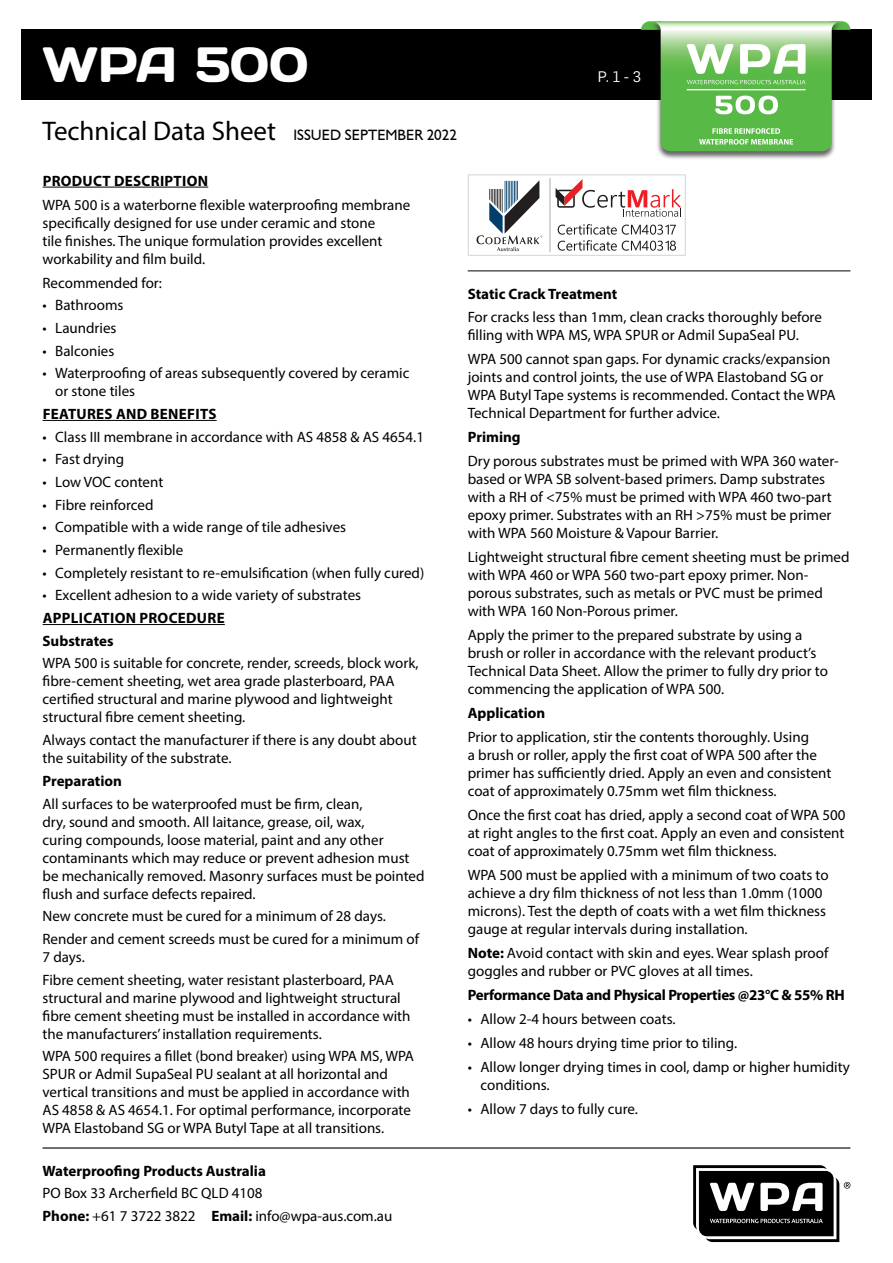
<style>
.page{position:relative;width:893px;height:1263px;background:#fff}
.page>*{position:absolute;margin:0;border:0;box-sizing:border-box;transform-origin:0 0}
.t1{font:49.5px "Days";letter-spacing:-.01em;color:#fff}
.t2{font:27px "Myriad Pro";color:#000}
.t3{font:15px/18px "Myriad Pro";color:#000}
.t4{font:700 15px "Myriad Pro";color:#000}
.t5{font:700 15px/22.6px "Myriad Pro";letter-spacing:.02em;color:#000}
.t6{font:700 15px "Myriad Pro";letter-spacing:-.02em;color:#000}
.t7{font:15px "Humanist 521 BT";color:#000}
.t8{font:15px "Flama";color:#fff}
.s1{font-weight:700}
</style>
<div class="page">
<hr style="left:43px;top:1147px;width:807px;height:1px;background:#000">
<div style="left:21px;top:30px;width:851px;height:70px;background:#000"></div>
<svg style="left:693px;top:1165px;width:157px;height:77px"></svg>
<hr style="left:43px;top:187px;width:165px;height:1px;background:#000">
<hr style="left:43px;top:420px;width:174px;height:1px;background:#000">
<hr style="left:43px;top:624px;width:182px;height:1px;background:#000">
<div style="left:647px;top:21px;width:198px;height:139px;background:#000;opacity:.6"></div>
<svg style="left:641px;top:21px;width:209px;height:130px"></svg>
<svg style="left:468px;top:174px;width:218px;height:82px"></svg>
<hr style="left:468px;top:270px;width:382px;height:1px;background:#000">
<h1 class="t1" style="left:43px;top:33px;width:268px">WPA 500</h1>
<p class="t8" style="left:598px;top:66px;width:45px">P. 1 - 3</p>
<h2 class="t2" style="left:43px;top:114px;width:235px">Technical Data Sheet</h2>
<p class="t7" style="left:293px;top:125px;width:165px">ISSUED SEPTEMBER 2022</p>
<p class="t5" style="left:43px;top:169px;width:167px">PRODUCT DESCRIPTION</p>
<p class="t3" style="left:43px;top:195px;width:369px">WPA 500 is a waterborne flexible waterproofing membrane specifically designed for use under ceramic and stone<br>tile finishes. The unique formulation provides excellent workability and film build.</p>
<p class="t3" style="left:43px;top:273px;width:121px">Recommended for:</p>
<p class="t3" style="left:43px;top:296px;width:83px">• Bathrooms</p>
<p class="t3" style="left:43px;top:319px;width:76px">• Laundries</p>
<p class="t3" style="left:43px;top:341px;width:73px">• Balconies</p>
<p class="t3" style="left:55px;top:364px;width:356px;text-indent:-13px">• Waterproofing of areas subsequently covered by ceramic or stone tiles</p>
<p class="t5" style="left:43px;top:402px;width:175px">FEATURES AND BENEFITS</p>
<p class="t3" style="left:43px;top:427px;width:383px">• Class III membrane in accordance with AS 4858 &amp; AS 4654.1</p>
<p class="t3" style="left:43px;top:450px;width:83px">• Fast drying</p>
<p class="t3" style="left:43px;top:473px;width:122px">• Low VOC content</p>
<p class="t3" style="left:43px;top:495px;width:113px">• Fibre reinforced</p>
<p class="t3" style="left:43px;top:518px;width:305px">• Compatible with a wide range of tile adhesives</p>
<p class="t3" style="left:43px;top:541px;width:142px">• Permanently flexible</p>
<p class="t3" style="left:43px;top:563px;width:383px">• Completely resistant to re-emulsification (when fully cured)</p>
<p class="t3" style="left:43px;top:586px;width:320px">• Excellent adhesion to a wide variety of substrates</p>
<p class="t5" style="left:43px;top:606px;width:184px">APPLICATION PROCEDURE<br>Substrates</p>
<p class="t3" style="left:43px;top:654px;width:378px">WPA 500 is suitable for concrete, render, screeds, block work, fibre-cement sheeting, wet area grade plasterboard, PAA certified structural and marine plywood and lightweight structural fibre cement sheeting.</p>
<p class="t3" style="left:43px;top:731px;width:376px">Always contact the manufacturer if there is any doubt about the suitability of the substrate.</p>
<p class="t4" style="left:43px;top:771px;width:81px">Preparation</p>
<p class="t3" style="left:43px;top:794px;width:384px">All surfaces to be waterproofed must be firm, clean,<br>dry, sound and smooth. All laitance, grease, oil, wax,<br>curing compounds, loose material, paint and any other contaminants which may reduce or prevent adhesion must be mechanically removed. Masonry surfaces must be pointed flush and surface defects repaired.</p>
<p class="t3" style="left:43px;top:905px;width:378px;line-height:22.6px">New concrete must be cured for a minimum of 28 days.<br>Render and cement screeds must be cured for a minimum of</p>
<p class="t3" style="left:43px;top:945px;width:353px;line-height:22.6px">7 days.<br>Fibre cement sheeting, water resistant plasterboard, PAA</p>
<p class="t3" style="left:43px;top:988px;width:370px">structural and marine plywood and lightweight structural fibre cement sheeting must be installed in accordance with the manufacturers’ installation requirements.</p>
<p class="t3" style="left:43px;top:1047px;width:373px">WPA 500 requires a fillet (bond breaker) using WPA MS, WPA SPUR or Admil SupaSeal PU sealant at all horizontal and vertical transitions and must be applied in accordance with AS 4858 &amp; AS 4654.1. For optimal performance, incorporate WPA Elastoband SG or WPA Butyl Tape at all transitions.</p>
<p class="t4" style="left:43px;top:1161px;width:225px">Waterproofing Products Australia</p>
<p class="t3" style="left:43px;top:1182px;width:351px;line-height:22.2px">PO Box 33 Archerfield BC QLD 4108<br><span class="s1">Phone:</span> +61 7 3722 3822 <span class="s1">Email:</span> info@wpa-aus.com.au</p>
<p class="t4" style="left:468px;top:284px;width:151px">Static Crack Treatment</p>
<p class="t3" style="left:468px;top:308px;width:356px">For cracks less than 1mm, clean cracks thoroughly before filling with WPA MS, WPA SPUR or Admil SupaSeal PU.</p>
<p class="t3" style="left:468px;top:350px;width:369px">WPA 500 cannot span gaps. For dynamic cracks/expansion joints and control joints, the use of WPA Elastoband SG or WPA Butyl Tape systems is recommended. Contact the WPA Technical Department for further advice.</p>
<p class="t4" style="left:468px;top:428px;width:54px">Priming</p>
<p class="t3" style="left:468px;top:452px;width:373px">Dry porous substrates must be primed with WPA 360 water&shy;based or WPA SB solvent-based primers. Damp substrates with a RH of &lt;75% must be primed with WPA 460 two-part epoxy primer. Substrates with an RH &gt;75% must be primer with WPA 560 Moisture &amp; Vapour Barrier.</p>
<p class="t3" style="left:468px;top:548px;width:383px">Lightweight structural fibre cement sheeting must be primed with WPA 460 or WPA 560 two-part epoxy primer. Non&shy;porous substrates, such as metals or PVC must be primed with WPA 160 Non-Porous primer.</p>
<p class="t3" style="left:468px;top:626px;width:362px">Apply the primer to the prepared substrate by using a brush or roller in accordance with the relevant product’s Technical Data Sheet. Allow the primer to fully dry prior to commencing the application of WPA 500.</p>
<p class="t4" style="left:468px;top:703px;width:79px">Application</p>
<p class="t3" style="left:468px;top:728px;width:365px">Prior to application, stir the contents thoroughly. Using<br>a brush or roller, apply the first coat of WPA 500 after the primer has sufficiently dried. Apply an even and consistent coat of approximately 0.75mm wet film thickness.</p>
<p class="t3" style="left:468px;top:806px;width:379px;text-align:justify">Once the first coat has dried, apply a second coat of WPA 500 at right angles to the first coat. Apply an even and consistent coat of approximately 0.75mm wet film thickness.</p>
<p class="t3" style="left:468px;top:866px;width:362px">WPA 500 must be applied with a minimum of two coats to achieve a dry film thickness of not less than 1.0mm (1000 microns). Test the depth of coats with a wet film thickness gauge at regular intervals during installation.</p>
<p class="t3" style="left:468px;top:944px;width:362px"><span class="s1">Note:</span> Avoid contact with skin and eyes. Wear splash proof goggles and rubber or PVC gloves at all times.</p>
<p class="t6" style="left:468px;top:985px;width:379px">Performance Data and Physical Properties @23°C &amp; 55% RH</p>
<p class="t3" style="left:468px;top:1010px;width:209px">• Allow 2-4 hours between coats.</p>
<p class="t3" style="left:468px;top:1034px;width:271px">• Allow 48 hours drying time prior to tiling.</p>
<p class="t3" style="left:480px;top:1058px;width:371px;text-indent:-13px">• Allow longer drying times in cool, damp or higher humidity conditions.</p>
<p class="t3" style="left:468px;top:1100px;width:172px">• Allow 7 days to fully cure.</p>
</div>
